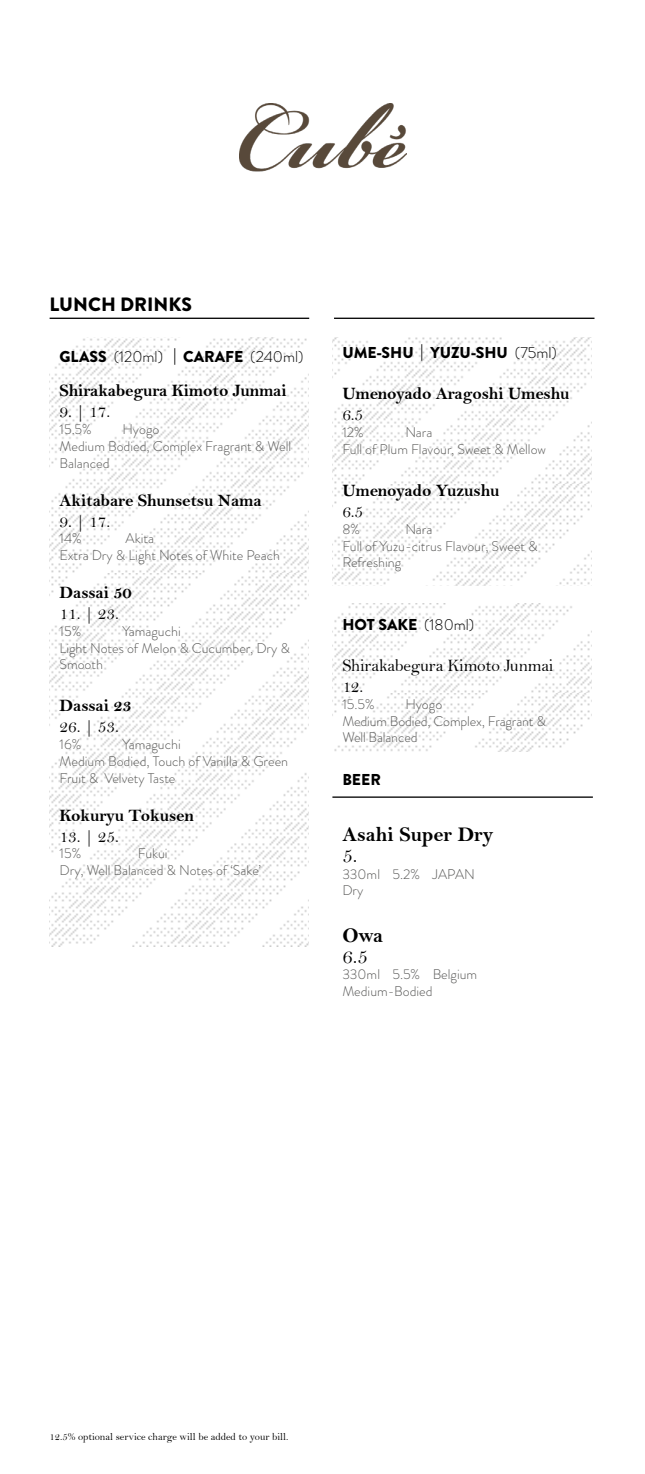
<style>
.page{position:relative;width:645px;height:1474px;background:#fff}
.page>*{position:absolute;margin:0;border:0;box-sizing:border-box;transform-origin:0 0}
.t1{font:21px "Bell MT Bold";color:#000}
.t2{font:21px "Bell";color:#000}
.t3{font:900 19.25px "Brandon Grotesque";color:#000}
.t4{font:17.5px "Bell MT Bold";letter-spacing:-.01em;color:#000}
.t5{font:17.5px/21px "Bell";letter-spacing:-.01em;color:#000}
.t6{font:900 15.75px "Brandon Grotesque";color:#000}
.t7{font:300 15.75px "Brandon Grotesque";color:#000}
.t8{font:300 14px/16.8px "Brandon Grotesque";color:#575756}
.t9{font:300 14px/16.8px "Brandon Grotesque";color:#585856}
.t10{font:10.5px "Bell";color:#000}
.s1{font-weight:900}
.s2{font-weight:700}
.s3{font-weight:300}
</style>
<div class="page">
<img style="left:239px;top:104px;width:168px;height:68px">
<hr style="left:334px;top:317px;width:260px;height:2px;background:#000">
<hr style="left:332px;top:796px;width:261px;height:1px;background:#000">
<img style="left:332px;top:603px;width:259px;height:149px">
<img style="left:50px;top:337px;width:258px;height:609px">
<hr style="left:50px;top:317px;width:259px;height:2px;background:#000">
<img style="left:332px;top:337px;width:259px;height:248px">
<h2 class="t3" style="left:50px;top:290px;width:144px">LUNCH DRINKS</h2>
<p class="t7" style="left:60px;top:346px;width:246px"><span class="s1">GLASS</span> (120ml) <span class="s2">|</span> <span class="s1">CARAFE</span> (240ml)</p>
<p class="t4" style="left:60px;top:380px;width:229px">Shirakabegura Kimoto Junmai</p>
<p class="t5" style="left:60px;top:401px;width:52px">9. | 17.</p>
<p class="t8" style="left:60px;top:421px;width:34px">15.5%</p>
<p class="t8" style="left:60px;top:421px;width:233px;text-indent:63px">Hyogo<br>Medium Bodied, Complex Fragrant &amp; Well<br>Balanced</p>
<p class="t4" style="left:60px;top:489px;width:204px">Akitabare Shunsetsu Nama</p>
<p class="t5" style="left:60px;top:510px;width:52px">9. | 17.</p>
<p class="t8" style="left:60px;top:530px;width:24px">14%</p>
<p class="t8" style="left:60px;top:530px;width:222px;text-indent:66px">Akita<br>Extra Dry &amp; Light Notes of White Peach</p>
<p class="t4" style="left:60px;top:582px;width:74px">Dassai 50</p>
<p class="t5" style="left:60px;top:603px;width:61px">11. | 23.</p>
<p class="t8" style="left:60px;top:622px;width:23px">15%</p>
<p class="t8" style="left:60px;top:622px;width:232px;text-indent:63px">Yamaguchi<br>Light Notes of Melon &amp; Cucumber, Dry &amp;<br>Smooth</p>
<p class="t4" style="left:60px;top:695px;width:74px">Dassai 23</p>
<p class="t5" style="left:60px;top:716px;width:61px">26. | 53.</p>
<p class="t9" style="left:60px;top:736px;width:23px">16%</p>
<p class="t9" style="left:60px;top:736px;width:230px;text-indent:63px">Yamaguchi<br>Medium Bodied, Touch of Vanilla &amp; Green<br>Fruit &amp; Velvety Taste</p>
<p class="t4" style="left:60px;top:804px;width:136px">Kokuryu Tokusen</p>
<p class="t5" style="left:60px;top:825px;width:61px">13. | 25.</p>
<p class="t9" style="left:60px;top:845px;width:23px">15%</p>
<p class="t9" style="left:60px;top:845px;width:203px;text-indent:78px">Fukui<br>Dry, Well Balanced &amp; Notes of ‘Sake’</p>
<p class="t6" style="left:342px;top:342px;width:216px">UME-SHU <span class="s2">|</span> YUZU-SHU <span class="s3">(75ml)</span></p>
<p class="t4" style="left:342px;top:383px;width:229px">Umenoyado Aragoshi Umeshu</p>
<p class="t5" style="left:342px;top:404px;width:22px">6.5</p>
<p class="t9" style="left:342px;top:424px;width:23px">12%</p>
<p class="t9" style="left:342px;top:424px;width:205px;text-indent:63px">Nara<br>Full of Plum Flavour, Sweet &amp; Mellow</p>
<p class="t4" style="left:342px;top:480px;width:159px">Umenoyado Yuzushu</p>
<p class="t5" style="left:342px;top:501px;width:22px">6.5</p>
<p class="t8" style="left:342px;top:520px;width:19px">8%</p>
<p class="t8" style="left:342px;top:520px;width:197px;text-indent:63px">Nara<br>Full of Yuzu-citrus Flavour, Sweet &amp;<br>Refreshing</p>
<p class="t6" style="left:342px;top:613px;width:133px">HOT SAKE <span class="s3">(180ml)</span></p>
<p class="t5" style="left:342px;top:655px;width:213px">Shirakabegura Kimoto Junmai<br>12.</p>
<p class="t8" style="left:342px;top:695px;width:34px">15.5%</p>
<p class="t8" style="left:342px;top:695px;width:205px;text-indent:63px">Hyogo<br>Medium Bodied, Complex, Fragrant &amp;<br>Well Balanced</p>
<p class="t6" style="left:342px;top:768px;width:40px">BEER</p>
<h1 class="t1" style="left:342px;top:821px;width:152px">Asahi Super Dry</h1>
<h1 class="t2" style="left:342px;top:842px;width:17px">5.</h1>
<p class="t8" style="left:342px;top:865px;width:134px">330ml 5.2% JAPAN<br>Dry</p>
<h1 class="t1" style="left:342px;top:922px;width:42px">Owa</h1>
<h1 class="t2" style="left:342px;top:943px;width:27px">6.5</h1>
<p class="t8" style="left:342px;top:966px;width:136px">330ml 5.5% Belgium<br>Medium-Bodied</p>
<p class="t10" style="left:50px;top:1430px;width:240px">12.5% optional service charge will be added to your bill.</p>
</div>
